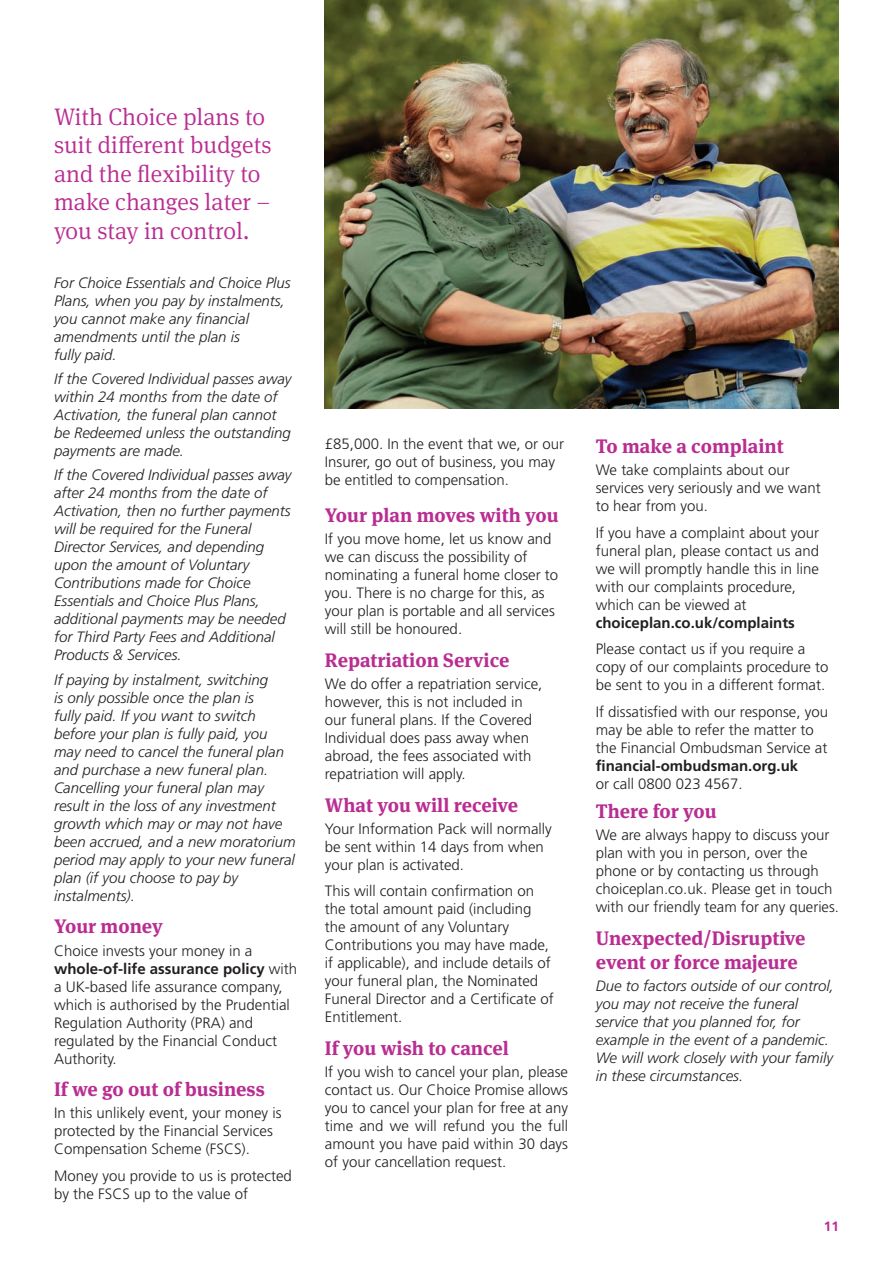
<style>
.page{position:relative;width:893px;height:1263px;background:#fff}
.page>*{position:absolute;margin:0;border:0;box-sizing:border-box;transform-origin:0 0}
.t1{font:300 24px/28.5px "Meta Serif OT";color:#b92d92}
.t2{font:700 19.5px/24px "Meta Serif OT";color:#b92d92}
.t3{font:300 15px/18px "Frootiger 45";color:#231f20}
.t4{font:italic 300 15px/18px "Frootiger 47";color:#231f20}
.t5{font:700 13.5px "Frootiger 65";color:#b92d92}
.s1{font-family:"Frootiger 65";font-weight:700}
</style>
<div class="page">
<img style="left:325px;top:0;width:514px;height:408px">
<p class="t1" style="left:54px;top:102px;width:219px">With Choice plans to suit different budgets and the flexibility to make changes later – you stay in control.</p>
<p class="t4" style="left:54px;top:273px;width:238px">For Choice Essentials and Choice Plus<br>Plans, when you pay by instalments, you cannot make any financial amendments until the plan is<br>fully paid.</p>
<p class="t4" style="left:54px;top:370px;width:239px">If the Covered Individual passes away within 24 months from the date of<br>Activation, the funeral plan cannot be Redeemed unless the outstanding payments are made.</p>
<p class="t4" style="left:54px;top:466px;width:239px">If the Covered Individual passes away after 24 months from the date of<br>Activation, then no further payments will be required for the Funeral<br>Director Services, and depending upon the amount of Voluntary<br>Contributions made for Choice<br>Essentials and Choice Plus Plans, additional payments may be needed for Third Party Fees and Additional<br>Products &amp; Services.</p>
<p class="t4" style="left:54px;top:670px;width:243px">If paying by instalment, switching<br>is only possible once the plan is<br>fully paid. If you want to switch before your plan is fully paid, you may need to cancel the funeral plan and purchase a new funeral plan.<br>Cancelling your funeral plan may result in the loss of any investment growth which may or may not have been accrued, and a new moratorium period may apply to your new funeral plan (if you choose to pay by instalments).</p>
<p class="t2" style="left:54px;top:914px;width:110px">Your money</p>
<p class="t3" style="left:54px;top:941px;width:245px">Choice invests your money in a <span class="s1">whole-of-life assurance policy</span> with a UK-based life assurance company, which is authorised by the Prudential<br>Regulation Authority (PRA) and regulated by the Financial Conduct<br>Authority.</p>
<p class="t2" style="left:54px;top:1077px;width:212px">If we go out of business</p>
<p class="t3" style="left:54px;top:1104px;width:229px">In this unlikely event, your money is protected by the Financial Services<br>Compensation Scheme (FSCS).</p>
<p class="t3" style="left:54px;top:1167px;width:239px">Money you provide to us is protected by the FSCS up to the value of</p>
<p class="t3" style="left:325px;top:435px;width:241px">£85,000. In the event that we, or our<br>Insurer, go out of business, you may be entitled to compensation.</p>
<p class="t2" style="left:325px;top:503px;width:235px">Your plan moves with you</p>
<p class="t3" style="left:325px;top:530px;width:235px">If you move home, let us know and we can discuss the possibility of nominating a funeral home closer to you. There is no charge for this, as your plan is portable and all services will still be honoured.</p>
<p class="t2" style="left:325px;top:648px;width:186px">Repatriation Service</p>
<p class="t3" style="left:325px;top:675px;width:219px">We do offer a repatriation service, however, this is not included in our funeral plans. If the Covered<br>Individual does pass away when abroad, the fees associated with repatriation will apply.</p>
<p class="t2" style="left:325px;top:793px;width:195px">What you will receive</p>
<p class="t3" style="left:325px;top:820px;width:228px">Your Information Pack will normally be sent within 14 days from when your plan is activated.</p>
<p class="t3" style="left:325px;top:882px;width:230px">This will contain confirmation on the total amount paid (including the amount of any Voluntary<br>Contributions you may have made, if applicable), and include details of your funeral plan, the Nominated<br>Funeral Director and a Certificate of<br>Entitlement.</p>
<p class="t2" style="left:325px;top:1036px;width:186px">If you wish to cancel</p>
<p class="t3" style="left:325px;top:1063px;width:245px;text-align:justify">If you wish to cancel your plan, please contact us. Our Choice Promise allows you to cancel your plan for free at any time and we will refund you the full amount you have paid within 30 days of your cancellation request.</p>
<p class="t2" style="left:596px;top:434px;width:189px">To make a complaint</p>
<p class="t3" style="left:596px;top:461px;width:226px">We take complaints about our services very seriously and we want to hear from you.</p>
<p class="t3" style="left:596px;top:523px;width:225px">If you have a complaint about your funeral plan, please contact us and we will promptly handle this in line with our complaints procedure, which can be viewed at <span class="s1">choiceplan.co.uk/complaints</span></p>
<p class="t3" style="left:596px;top:640px;width:234px">Please contact us if you require a copy of our complaints procedure to be sent to you in a different format.</p>
<p class="t3" style="left:596px;top:702px;width:234px">If dissatisfied with our response, you may be able to refer the matter to the Financial Ombudsman Service at <span class="s1">financial-ombudsman.org.uk<br></span>or call 0800 023 4567.</p>
<p class="t2" style="left:596px;top:799px;width:122px">There for you</p>
<p class="t3" style="left:596px;top:826px;width:245px">We are always happy to discuss your plan with you in person, over the phone or by contacting us through choiceplan.co.uk. Please get in touch with our friendly team for any queries.</p>
<p class="t2" style="left:596px;top:926px;width:211px">Unexpected/Disruptive event or force majeure</p>
<p class="t4" style="left:596px;top:977px;width:240px">Due to factors outside of our control, you may not receive the funeral service that you planned for, for example in the event of a pandemic.<br>We will work closely with your family in these circumstances.</p>
<p class="t5" style="left:824px;top:1218px;width:17px">11</p>
</div>
